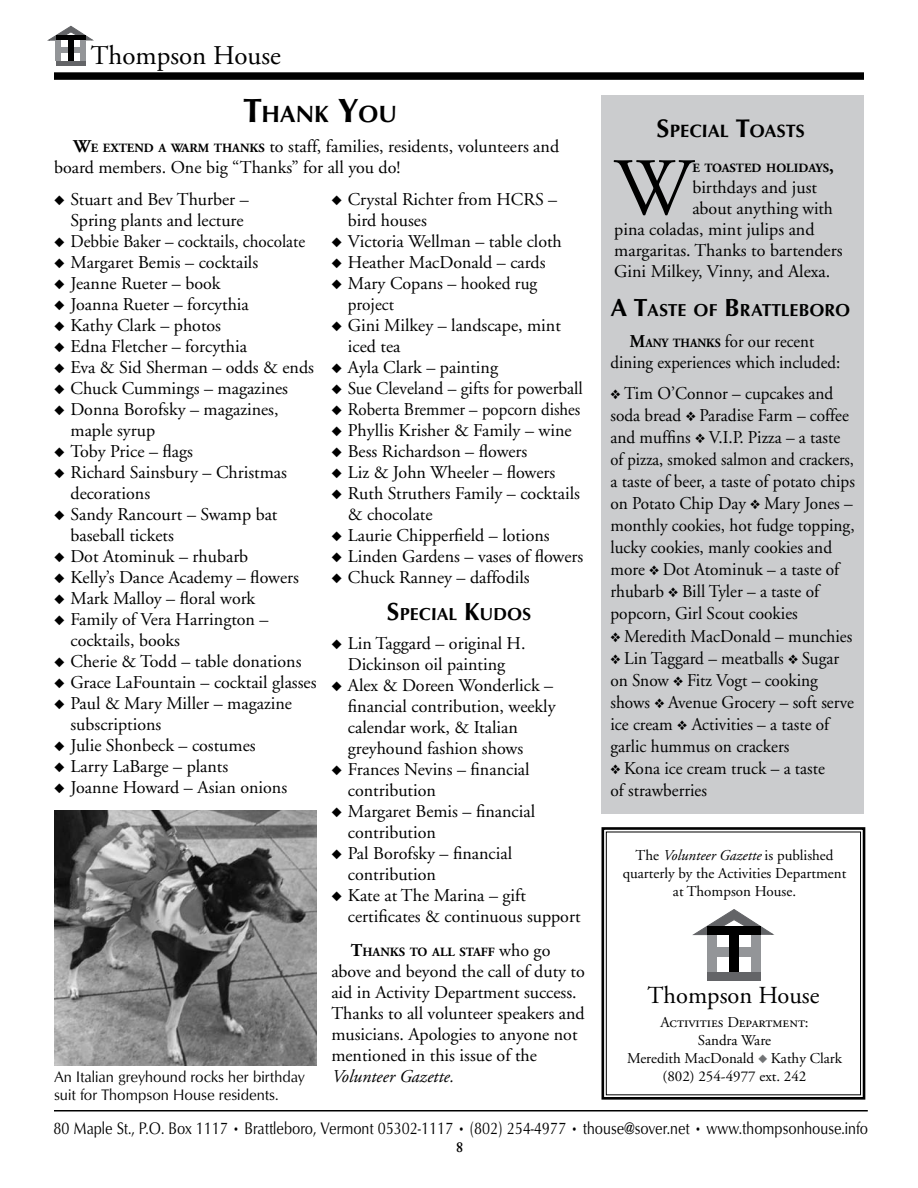
<style>
.page{position:relative;width:918px;height:1188px;background:#fff}
.page>*{position:absolute;margin:0;border:0;box-sizing:border-box;transform-origin:0 0}
.t1{font:81.3px "Adobe Garamond";color:#000}
.t2{font:27px "Adobe Garamond";color:#000}
.t3{font:24.45px "Adobe Garamond";color:#000}
.t4{font:24.15px "Optimum Bold DTC";color:#000}
.t5{font:18.3px "Optimum Bold DTC";color:#000}
.t6{font:18px/21px "Adobe Garamond";color:#000}
.t7{font:18px/22px "Adobe Garamond";color:#000;scale:.96 1}
.t8{font:18px/21px "Adobe Garamond";color:#000;text-align:center;scale:.94 1}
.t9{font:18px "Adobe Garamond";color:#000;scale:.95 1}
.t10{font:italic 18px "Adobe Garamond";color:#000}
.t11{font:17.85px "Optimum Bold DTC";color:#000}
.t12{font:17.25px "Optimum Roman DTC";color:#000;scale:.84 1}
.t13{font:15.75px "Optimum Roman DTC";color:#000;scale:.95 1}
.t14{font:15.75px "Adobe Garamond Semibold SC";color:#000}
.t15{font:15px/18px "Adobe Garamond";color:#000;text-align:center}
.t16{font:15px "Adobe Garamond Regular SC";color:#000}
.t17{font:700 12.6px "Adobe Garamond";color:#000}
.s1{font-size:34.5px}
.s2{font-weight:700}
.s3{font-weight:700;font-size:12.6px}
.s4{font-size:25.5px}
.s5{font-size:18px}
.s6{font-weight:400;font-size:18px}
.s7{font-size:26.25px}
.s8{font-family:"Adobe Garamond Bold Os F"}
.s9{font-family:"Adobe Garamond Bold Os F";font-size:12.6px}
.s10{font-style:italic}
.s11{color:#717375}
</style>
<div class="page">
<hr style="left:54px;top:1110px;width:814px;height:2px;background:#000">
<div style="left:54px;top:72px;width:810px;height:8px;background:#000"></div>
<svg style="left:47px;top:26px;width:47px;height:15px"></svg>
<div style="left:58px;top:47px;width:25px;height:5px;background:#939598"></div>
<hr style="left:56px;top:36px;width:30px;height:4px;background:#000">
<div style="left:68px;top:38px;width:6px;height:23px;background:#000"></div>
<div style="left:80px;top:40px;width:6px;height:21px;background:#939598"></div>
<div style="left:56px;top:40px;width:5px;height:21px;background:#939598"></div>
<div style="left:56px;top:61px;width:30px;height:5px;background:#636467"></div>
<svg style="left:601px;top:827px;width:265px;height:273px"></svg>
<div style="left:606px;top:832px;width:255px;height:263px;border:1px solid #000"></div>
<svg style="left:691px;top:909px;width:84px;height:26px"></svg>
<div style="left:711px;top:947px;width:45px;height:9px;background:#939598"></div>
<div style="left:707px;top:926px;width:54px;height:9px;background:#000"></div>
<div style="left:729px;top:931px;width:10px;height:41px;background:#000"></div>
<div style="left:751px;top:935px;width:10px;height:37px;background:#939598"></div>
<div style="left:707px;top:935px;width:9px;height:37px;background:#939598"></div>
<div style="left:707px;top:972px;width:54px;height:9px;background:#636467"></div>
<div style="left:602px;top:96px;width:262px;height:718px;background:#cbccce"></div>
<img style="left:54px;top:811px;width:262px;height:254px">
<h2 class="t2" style="left:91px;top:41px;width:192px">Thompson House</h2>
<h3 class="t4" style="left:244px;top:100px;width:155px"><span class="s1">T</span>HAN K <span class="s1">Y</span>OU</h3>
<p class="t6" style="left:54px;top:137px;width:507px;text-indent:19px"><span class="s2">W</span><span class="s3">E EXTEND A WARM THANKS</span> to staff, families, residents, volunteers and board members. One big “Thanks” for all you do!</p>
<p class="t6" style="left:54px;top:189px;width:196px;text-align:right">◆ Stuart and Bev Thurber –<br>Spring plants and lecture</p>
<p class="t9" style="left:54px;top:231px;width:266px">◆ Debbie Baker – cocktails, chocolate</p>
<p class="t6" style="left:54px;top:252px;width:206px">◆ Margaret Bemis – cocktails</p>
<p class="t6" style="left:54px;top:273px;width:168px">◆ Jeanne Rueter – book</p>
<p class="t6" style="left:54px;top:294px;width:196px">◆ Joanna Rueter – forcythia</p>
<p class="t6" style="left:54px;top:315px;width:169px">◆ Kathy Clark – photos</p>
<p class="t6" style="left:54px;top:336px;width:194px">◆ Edna Fletcher – forcythia</p>
<p class="t6" style="left:54px;top:357px;width:262px">◆ Eva &amp; Sid Sherman – odds &amp; ends</p>
<p class="t6" style="left:54px;top:378px;width:236px">◆ Chuck Cummings – magazines</p>
<p class="t6" style="left:71px;top:399px;width:210px;text-indent:-17px">◆ Donna Borofsky – magazines, maple syrup</p>
<p class="t6" style="left:54px;top:441px;width:141px">◆ Toby Price – flags</p>
<p class="t6" style="left:71px;top:462px;width:218px;text-indent:-17px">◆ Richard Sainsbury – Christmas decorations</p>
<p class="t6" style="left:71px;top:504px;width:208px;text-indent:-17px">◆ Sandy Rancourt – Swamp bat baseball tickets</p>
<p class="t6" style="left:54px;top:546px;width:196px">◆ Dot Atominuk – rhubarb</p>
<p class="t6" style="left:54px;top:567px;width:246px">◆ Kelly’s Dance Academy – flowers</p>
<p class="t6" style="left:54px;top:588px;width:203px">◆ Mark Malloy – floral work</p>
<p class="t6" style="left:71px;top:609px;width:200px;text-indent:-17px">◆ Family of Vera Harrington – cocktails, books</p>
<p class="t6" style="left:54px;top:651px;width:249px">◆ Cherie &amp; Todd – table donations</p>
<p class="t6" style="left:54px;top:672px;width:264px">◆ Grace LaFountain – cocktail glasses</p>
<p class="t6" style="left:71px;top:693px;width:223px;text-indent:-17px">◆ Paul &amp; Mary Miller – magazine subscriptions</p>
<p class="t6" style="left:54px;top:735px;width:203px">◆ Julie Shonbeck – costumes</p>
<p class="t6" style="left:54px;top:756px;width:176px">◆ Larry LaBarge – plants</p>
<p class="t6" style="left:54px;top:777px;width:235px">◆ Joanne Howard – Asian onions</p>
<p class="t6" style="left:348px;top:189px;width:211px;text-indent:-17px">◆ Crystal Richter from HCRS – bird houses</p>
<p class="t6" style="left:331px;top:231px;width:232px">◆ Victoria Wellman – table cloth</p>
<p class="t6" style="left:331px;top:252px;width:216px">◆ Heather MacDonald – cards</p>
<p class="t6" style="left:348px;top:273px;width:191px;text-indent:-16px">◆ Mary Copans – hooked rug project</p>
<p class="t6" style="left:348px;top:315px;width:215px;text-indent:-17px">◆ Gini Milkey – landscape, mint iced tea</p>
<p class="t6" style="left:331px;top:357px;width:168px">◆ Ayla Clark – painting</p>
<p class="t6" style="left:331px;top:378px;width:253px">◆ Sue Cleveland – gifts for powerball</p>
<p class="t8" style="left:331px;top:399px;width:266px">◆ Roberta Bremmer – popcorn dishes</p>
<p class="t6" style="left:331px;top:420px;width:242px">◆ Phyllis Krisher &amp; Family – wine</p>
<p class="t6" style="left:331px;top:441px;width:198px">◆ Bess Richardson – flowers</p>
<p class="t6" style="left:331px;top:462px;width:225px">◆ Liz &amp; John Wheeler – flowers</p>
<p class="t6" style="left:348px;top:483px;width:234px;text-indent:-17px">◆ Ruth Struthers Family – cocktails &amp; chocolate</p>
<p class="t6" style="left:331px;top:525px;width:220px">◆ Laurie Chipperfield – lotions</p>
<p class="t6" style="left:331px;top:546px;width:253px">◆ Linden Gardens – vases of flowers</p>
<p class="t6" style="left:331px;top:567px;width:200px">◆ Chuck Ranney – daffodils</p>
<p class="t11" style="left:387px;top:604px;width:146px"><span class="s4">S</span>PECIAL <span class="s4">K</span>UDOS</p>
<p class="t6" style="left:331px;top:633px;width:196px;text-align:center">◆ Lin Taggard – original H.<br>Dickinson oil painting</p>
<p class="t6" style="left:348px;top:675px;width:209px;text-indent:-17px">◆ Alex &amp; Doreen Wonderlick – financial contribution, weekly calendar work, &amp; Italian greyhound fashion shows</p>
<p class="t6" style="left:348px;top:759px;width:183px;text-indent:-17px">◆ Frances Nevins – financial contribution</p>
<p class="t6" style="left:348px;top:801px;width:189px;text-indent:-17px">◆ Margaret Bemis – financial contribution</p>
<p class="t6" style="left:348px;top:843px;width:166px;text-indent:-17px">◆ Pal Borofsky – financial contribution</p>
<p class="t6" style="left:348px;top:885px;width:234px;text-indent:-17px">◆ Kate at The Marina – gift certificates &amp; continuous support</p>
<p class="t17" style="left:351px;top:946px;width:201px"><span class="s5">T</span>HANKS TO ALL STAFF <span class="s6">who go</span></p>
<p class="t6" style="left:331px;top:962px;width:255px">above and beyond the call of duty to aid in Activity Department success.<br>Thanks to all volunteer speakers and musicians. Apologies to anyone not mentioned in this issue of the</p>
<p class="t13" style="left:54px;top:1068px;width:266px">An Italian greyhound rocks her birthday</p>
<p class="t10" style="left:331px;top:1067px;width:124px">Volunteer Gazette.</p>
<p class="t13" style="left:54px;top:1086px;width:238px">suit for Thompson House residents.</p>
<p class="t5" style="left:656px;top:120px;width:150px"><span class="s7">S</span>PECIAL <span class="s7">T</span>OASTS</p>
<h1 class="t1" style="left:614px;top:145px;width:80px">W</h1>
<p class="t17" style="left:692px;top:161px;width:143px">E TOASTED HOLIDAYS<span class="s5">,</span></p>
<p class="t6" style="left:692px;top:177px;width:126px">birthdays and just</p>
<p class="t6" style="left:692px;top:198px;width:142px">about anything with</p>
<p class="t6" style="left:614px;top:219px;width:202px">pina coladas, mint julips and</p>
<p class="t6" style="left:614px;top:240px;width:230px">margaritas. Thanks to bartenders</p>
<p class="t6" style="left:614px;top:261px;width:218px">Gini Milkey, Vinny, and Alexa.</p>
<p class="t11" style="left:610px;top:299px;width:241px"><span class="s4">A T</span>ASTE OF <span class="s4">B</span> RATTLEBORO</p>
<p class="t8" style="left:611px;top:331px;width:246px"><span class="s8">M</span><span class="s9">ANY THANKS</span> for our recent dining experiences which included:</p>
<p class="t7" style="left:610px;top:383px;width:256px">❖ Tim O’Connor – cupcakes and soda bread ❖ Paradise Farm – coffee and muffins ❖ V.I.P. Pizza – a taste of pizza, smoked salmon and crackers, a taste of beer, a taste of potato chips on Potato Chip Day ❖ Mary Jones – monthly cookies, hot fudge topping, lucky cookies, manly cookies and more ❖ Dot Atominuk – a taste of rhubarb ❖ Bill Tyler – a taste of popcorn, Girl Scout cookies</p>
<p class="t7" style="left:611px;top:625px;width:253px">❖ Meredith MacDonald – munchies</p>
<p class="t7" style="left:610px;top:647px;width:255px">❖ Lin Taggard – meatballs ❖ Sugar on Snow ❖ Fitz Vogt – cooking shows ❖ Avenue Grocery – soft serve ice cream ❖ Activities – a taste of garlic hummus on crackers</p>
<p class="t7" style="left:611px;top:758px;width:225px">❖ Kona ice cream truck – a taste of strawberries</p>
<p class="t15" style="left:623px;top:847px;width:225px">The <span class="s10">Volunteer Gazette</span> is published quarterly by the Activities Department at Thompson House.</p>
<h3 class="t3" style="left:648px;top:982px;width:174px">Thompson House</h3>
<p class="t16" style="left:660px;top:1014px;width:150px">Activities Department:</p>
<p class="t15" style="left:627px;top:1031px;width:216px">Sandra Ware<br>Meredith MacDonald <span class="s11">◆</span> Kathy Clark (802) 254-4977 ext. 242</p>
<p class="t12" style="left:53px;top:1118px;width:971px">80 Maple St., P.O. Box 1117 • Brattleboro, Vermont 05302-1117 • (802) 254-4977 • thouse@sover.net • www.thompsonhouse.info</p>
<p class="t14" style="left:456px;top:1138px;width:9px">8</p>
</div>
